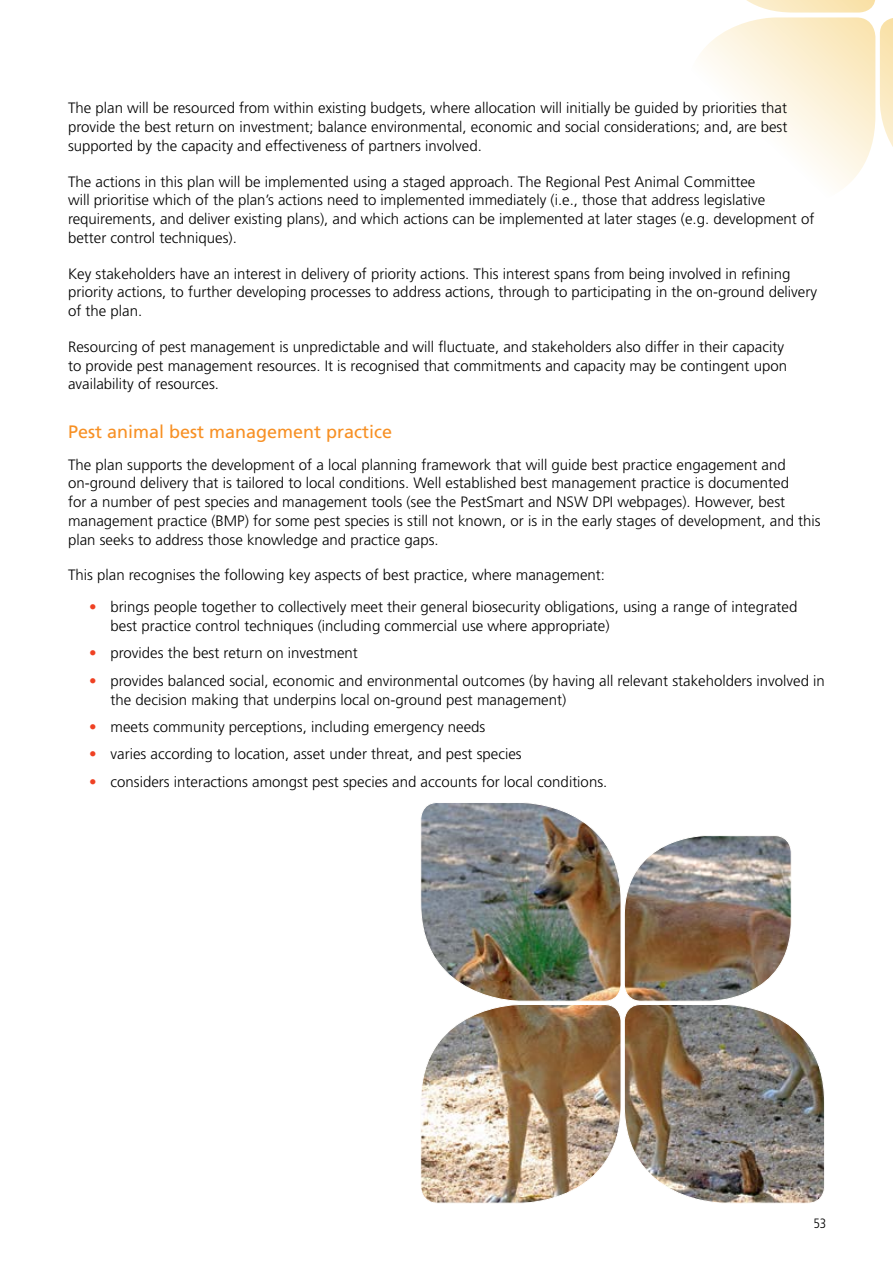
<style>
.page{position:relative;width:893px;height:1263px;background:#fff}
.page>*{position:absolute;margin:0;border:0;box-sizing:border-box;transform-origin:0 0}
.Heading_3{font:18px "Frutiger LT Std";color:#f79024}
.Normal_pest{font:300 15px/18.8px "Frutiger LT Std";color:#000}
.t1{font:300 condensed 13.5px "Frutiger LT Std";color:#000}
.s1{color:#ef4123}
</style>
<div class="page">
<svg style="left:700px;top:0;width:193px;height:188px"></svg>
<img style="left:420px;top:802px;width:405px;height:402px">
<p class="Normal_pest" style="left:68px;top:99px;width:721px;text-align:justify">The plan will be resourced from within existing budgets, where allocation will initially be guided by priorities that provide the best return on investment; balance environmental, economic and social considerations; and, are best supported by the capacity and effectiveness of partners involved.</p>
<p class="Normal_pest" style="left:68px;top:172px;width:748px">The actions in this plan will be implemented using a staged approach. The Regional Pest Animal Committee<br>will prioritise which of the plan’s actions need to implemented immediately (i.e., those that address legislative requirements, and deliver existing plans), and which actions can be implemented at later stages (e.g. development of better control techniques).</p>
<p class="Normal_pest" style="left:68px;top:264px;width:751px">Key stakeholders have an interest in delivery of priority actions. This interest spans from being involved in refining priority actions, to further developing processes to address actions, through to participating in the on-ground delivery of the plan.</p>
<p class="Normal_pest" style="left:68px;top:337px;width:720px">Resourcing of pest management is unpredictable and will fluctuate, and stakeholders also differ in their capacity to provide pest management resources. It is recognised that commitments and capacity may be contingent upon availability of resources.</p>
<p class="Heading_3" style="left:68px;top:421px;width:326px">Pest animal best management practice</p>
<p class="Normal_pest" style="left:68px;top:455px;width:754px">The plan supports the development of a local planning framework that will guide best practice engagement and on-ground delivery that is tailored to local conditions. Well established best management practice is documented<br>for a number of pest species and management tools (see the PestSmart and NSW DPI webpages). However, best management practice (BMP) for some pest species is still not known, or is in the early stages of development, and this plan seeks to address those knowledge and practice gaps.</p>
<p class="Normal_pest" style="left:68px;top:566px;width:539px">This plan recognises the following key aspects of best practice, where management:</p>
<p class="Normal_pest" style="left:111px;top:597px;width:688px;text-indent:-21px"><span class="s1">•</span> brings people together to collectively meet their general biosecurity obligations, using a range of integrated best practice control techniques (including commercial use where appropriate)</p>
<p class="Normal_pest" style="left:89px;top:644px;width:270px"><span class="s1">•</span> provides the best return on investment</p>
<p class="Normal_pest" style="left:111px;top:671px;width:716px;text-indent:-21px"><span class="s1">•</span> provides balanced social, economic and environmental outcomes (by having all relevant stakeholders involved in the decision making that underpins local on-ground pest management)</p>
<p class="Normal_pest" style="left:89px;top:718px;width:398px"><span class="s1">•</span> meets community perceptions, including emergency needs</p>
<p class="Normal_pest" style="left:89px;top:745px;width:434px"><span class="s1">•</span> varies according to location, asset under threat, and pest species</p>
<p class="Normal_pest" style="left:89px;top:772px;width:519px"><span class="s1">•</span> considers interactions amongst pest species and accounts for local conditions.</p>
<p class="t1" style="left:813px;top:1216px;width:14px">53</p>
</div>
